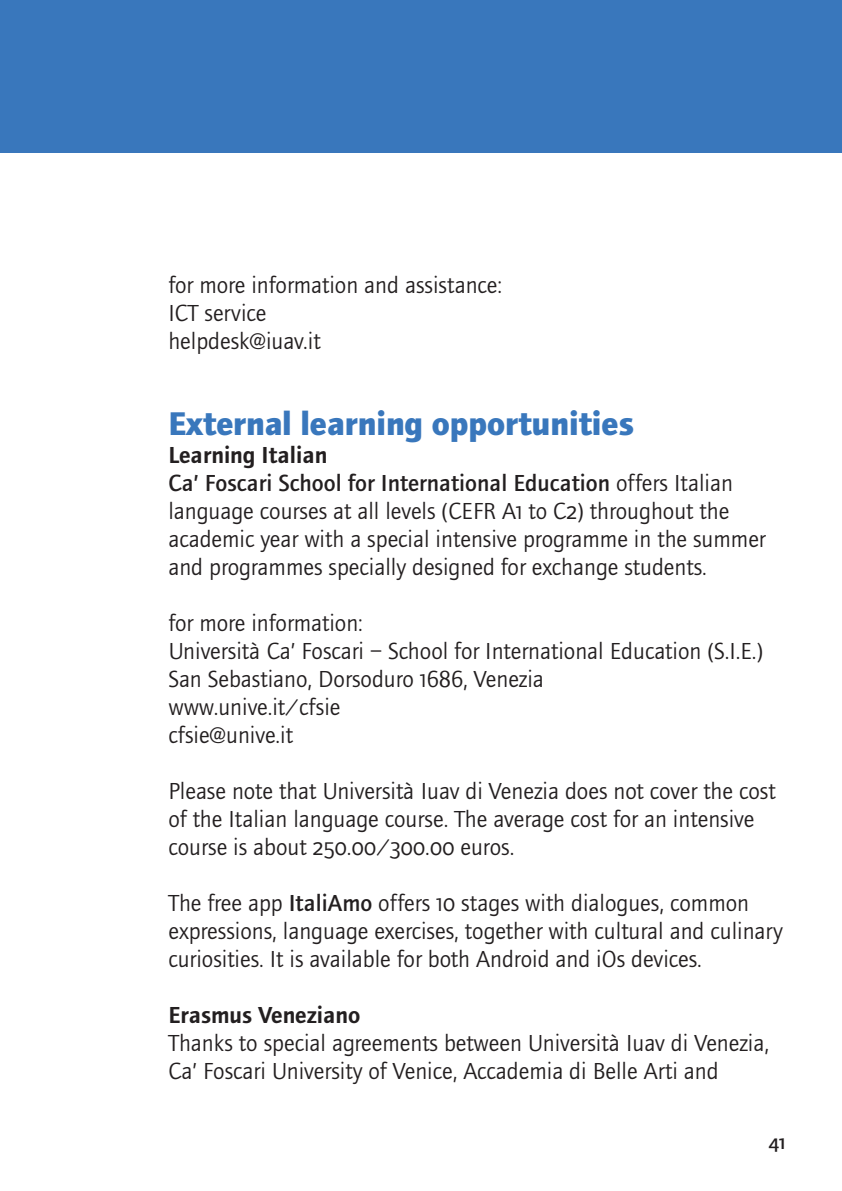
<style>
.page{position:relative;width:842px;height:1191px;background:#fff}
.page>*{position:absolute;margin:0;border:0;box-sizing:border-box;transform-origin:0 0}
.titolo_paragrafo{font:700 34px "Foundry Journal";color:#3977bc}
.testo{font:24px/28px "Foundry Journal";color:#231f20}
.titolo_sottoparagraf{font:600 24px "Foundry Journal";color:#231f20}
.t1{font:500 20px "Foundry Journal SC";color:#231f20}
.s1{font-weight:500}
.s2{font-family:"Foundry Journal SC"}
</style>
<div class="page">
<div style="left:0;top:0;width:842px;height:153px;background:#3977bc"></div>
<p class="testo" style="left:168px;top:271px;width:335px">for more information and assistance:</p>
<p class="testo" style="left:168px;top:299px;width:100px">ICT service</p>
<p class="testo" style="left:168px;top:327px;width:154px">helpdesk@iuav.it</p>
<p class="titolo_paragrafo" style="left:168px;top:403px;width:467px">External learning opportunities</p>
<p class="titolo_sottoparagraf" style="left:168px;top:441px;width:161px">Learning Italian</p>
<p class="testo" style="left:168px;top:469px;width:599px"><span class="s1">Ca’ Foscari School for International Education</span> offers Italian language courses at all levels (CEFR A<span class="s2">1</span> to C<span class="s2">2</span>) throughout the academic year with a special intensive programme in the summer and programmes specially designed for exchange students.</p>
<p class="testo" style="left:168px;top:609px;width:196px">for more information:</p>
<p class="testo" style="left:168px;top:637px;width:596px">Università Ca’ Foscari – School for International Education (S.I.E.)</p>
<p class="testo" style="left:168px;top:665px;width:377px">San Sebastiano, Dorsoduro <span class="s2">1686</span>, Venezia</p>
<p class="testo" style="left:168px;top:693px;width:174px">www.unive.it/cfsie</p>
<p class="testo" style="left:168px;top:721px;width:126px">cfsie@unive.it</p>
<p class="testo" style="left:168px;top:777px;width:609px">Please note that Università Iuav di Venezia does not cover the cost of the Italian language course. The average cost for an intensive course is about <span class="s2">250.00/300.00</span> euros.</p>
<p class="testo" style="left:168px;top:889px;width:616px">The free app <span class="s1">ItaliAmo</span> offers <span class="s2">10</span> stages with dialogues, common expressions, language exercises, together with cultural and culinary curiosities. It is available for both Android and iOs devices.</p>
<p class="titolo_sottoparagraf" style="left:168px;top:1001px;width:193px">Erasmus Veneziano</p>
<p class="testo" style="left:168px;top:1029px;width:602px">Thanks to special agreements between Università Iuav di Venezia,<br>Ca’ Foscari University of Venice, Accademia di Belle Arti and</p>
<p class="t1" style="left:768px;top:1131px;width:18px">41</p>
</div>
